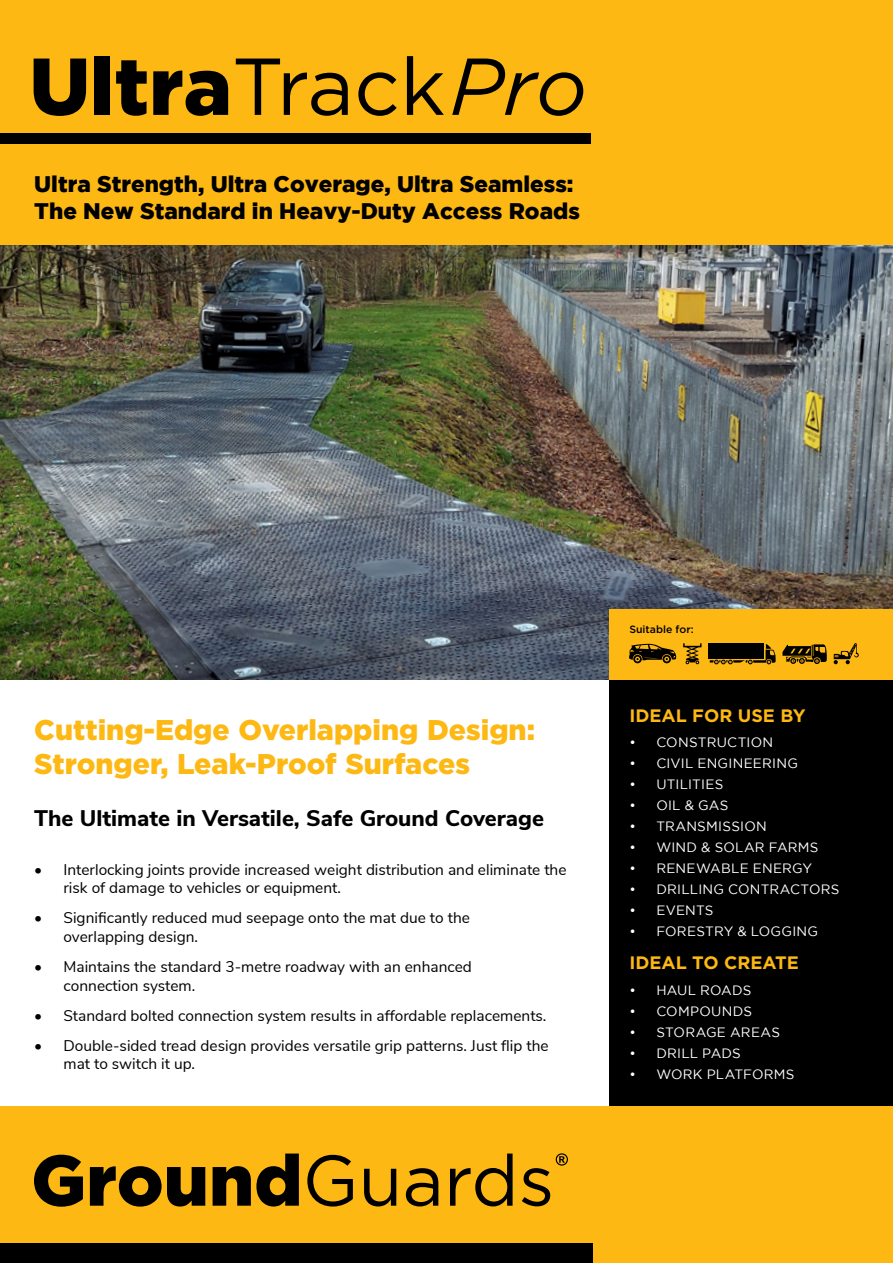
<style>
.page{position:relative;width:893px;height:1263px;background:#fff}
.page>*{position:absolute;margin:0;border:0;box-sizing:border-box;transform-origin:0 0}
.t1{font:900 80.55px "Gotham";color:#000}
.t2{font:900 28.5px/34.2px "Gotham";color:#fdb813}
.t3{font:900 22.5px/27px "Gotham";color:#000}
.t4{font:800 22.5px "Nunito Sans";color:#000}
.t5{font:700 18px "Gotham";color:#fdb813}
.t6{font:15.45px/18.6px "Nunito Sans";color:#000}
.t7{font:13.5px "Gotham";letter-spacing:.02em;color:#fff}
.t8{font:500 10.5px "Gotham";color:#000}
.s1{font-weight:400}
.s2{font-weight:400;font-style:italic}
</style>
<div class="page">
<img style="left:0;top:244px;width:893px;height:436px">
<div style="left:0;top:0;width:893px;height:244px;background:#fdb813"></div>
<div style="left:0;top:133px;width:591px;height:11px;background:#000"></div>
<div style="left:609px;top:680px;width:284px;height:426px;background:#000"></div>
<div style="left:609px;top:609px;width:284px;height:71px;background:#fdb813"></div>
<div style="left:0;top:1106px;width:893px;height:157px;background:#fdb813"></div>
<div style="left:0;top:1244px;width:592px;height:19px;background:#000"></div>
<svg style="left:34px;top:1155px;width:49px;height:52px"></svg>
<svg style="left:90px;top:1166px;width:115px;height:40px"></svg>
<svg style="left:213px;top:1153px;width:86px;height:53px"></svg>
<svg style="left:307px;top:1155px;width:46px;height:51px"></svg>
<svg style="left:364px;top:1169px;width:32px;height:37px"></svg>
<svg style="left:406px;top:1168px;width:32px;height:38px"></svg>
<svg style="left:450px;top:1153px;width:63px;height:53px"></svg>
<svg style="left:522px;top:1168px;width:28px;height:38px"></svg>
<svg style="left:556px;top:1153px;width:12px;height:12px"></svg>
<svg style="left:629px;top:644px;width:47px;height:19px"></svg>
<svg style="left:834px;top:643px;width:25px;height:21px"></svg>
<svg style="left:683px;top:643px;width:18px;height:21px"></svg>
<svg style="left:782px;top:644px;width:45px;height:20px"></svg>
<div style="left:708px;top:643px;width:56px;height:16px;background:#000"></div>
<svg style="left:710px;top:644px;width:66px;height:20px"></svg>
<h1 class="t1" style="left:29px;top:40px;width:559px">Ultra<span class="s1">Track</span><span class="s2">Pro</span></h1>
<h3 class="t3" style="left:34px;top:170px;width:547px">Ultra Strength, Ultra Coverage, Ultra Seamless:<br>The New Standard in Heavy-Duty Access Roads</h3>
<h2 class="t2" style="left:34px;top:712px;width:502px">Cutting-Edge Overlapping Design:<br>Stronger, Leak-Proof Surfaces</h2>
<h3 class="t4" style="left:34px;top:802px;width:511px">The Ultimate in Versatile, Safe Ground Coverage</h3>
<p class="t6" style="left:64px;top:859px;width:504px;text-indent:-29px">• Interlocking joints provide increased weight distribution and eliminate the risk of damage to vehicles or equipment.</p>
<p class="t6" style="left:63px;top:908px;width:408px;text-indent:-29px">• Significantly reduced mud seepage onto the mat due to the overlapping design.</p>
<p class="t6" style="left:63px;top:956px;width:410px;text-indent:-29px">• Maintains the standard 3-metre roadway with an enhanced connection system.</p>
<p class="t6" style="left:34px;top:1005px;width:514px">• Standard bolted connection system results in affordable replacements.</p>
<p class="t6" style="left:63px;top:1035px;width:487px;text-indent:-29px">• Double-sided tread design provides versatile grip patterns. Just flip the mat to switch it up.</p>
<p class="t8" style="left:629px;top:622px;width:66px">Suitable for:</p>
<p class="t5" style="left:629px;top:703px;width:178px">IDEAL FOR USE BY</p>
<p class="t7" style="left:629px;top:735px;width:145px">• CONSTRUCTION</p>
<p class="t7" style="left:629px;top:756px;width:170px">• CIVIL ENGINEERING</p>
<p class="t7" style="left:629px;top:777px;width:95px">• UTILITIES</p>
<p class="t7" style="left:629px;top:798px;width:101px">• OIL &amp; GAS</p>
<p class="t7" style="left:629px;top:819px;width:139px">• TRANSMISSION</p>
<p class="t7" style="left:629px;top:840px;width:191px">• WIND &amp; SOLAR FARMS</p>
<p class="t7" style="left:629px;top:861px;width:184px">• RENEWABLE ENERGY</p>
<p class="t7" style="left:629px;top:882px;width:211px">• DRILLING CONTRACTORS</p>
<p class="t7" style="left:629px;top:903px;width:86px">• EVENTS</p>
<p class="t7" style="left:629px;top:924px;width:190px">• FORESTRY &amp; LOGGING</p>
<p class="t5" style="left:629px;top:951px;width:171px">IDEAL TO CREATE</p>
<p class="t7" style="left:629px;top:982px;width:124px">• HAUL ROADS</p>
<p class="t7" style="left:629px;top:1003px;width:124px">• COMPOUNDS</p>
<p class="t7" style="left:629px;top:1024px;width:152px">• STORAGE AREAS</p>
<p class="t7" style="left:629px;top:1045px;width:113px">• DRILL PADS</p>
<p class="t7" style="left:629px;top:1066px;width:167px">• WORK PLATFORMS</p>
</div>
